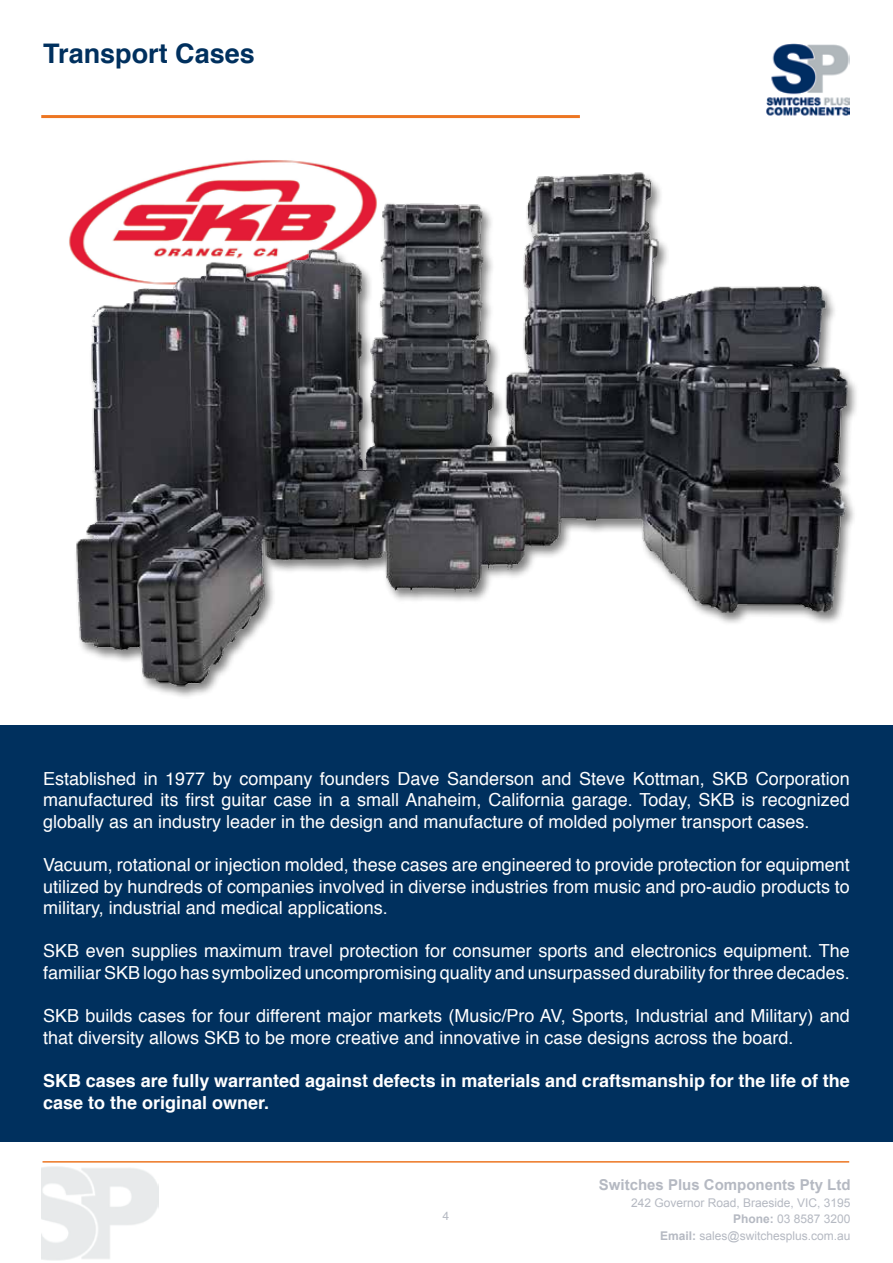
<style>
.page{position:relative;width:893px;height:1263px;background:#fff}
.page>*{position:absolute;margin:0;border:0;box-sizing:border-box;transform-origin:0 0}
.t1{font:700 27px "Helvetica";color:#00305e}
.t2{font:18px/21.6px "Helvetica";color:#fff;text-align:justify}
.t3{font:700 18px/21.6px "Helvetica";color:#fff}
.t4{font:700 15px "Arial";color:#b5b9c2}
.t5{font:12px/16.5px "Arial";color:#b5b9c2;text-align:right}
.t6{font:12px "Helvetica";color:#b5b9c2}
.s1{font-weight:700}
</style>
<div class="page">
<img style="left:767px;top:43px;width:82px;height:73px">
<img style="left:41px;top:1166px;width:117px;height:95px">
<hr style="left:43px;top:1161px;width:806px;height:1px;background:#ed7622">
<hr style="left:41px;top:115px;width:539px;height:3px;background:#ed7622">
<img style="left:185px;top:160px;width:156px;height:10px">
<img style="left:69px;top:170px;width:788px;height:524px">
<div style="left:0;top:725px;width:893px;height:417px;background:#00305e"></div>
<h1 class="t1" style="left:43px;top:32px;width:213px">Transport Cases</h1>
<p class="t2" style="left:43px;top:768px;width:808px">Established in 1977 by company founders Dave Sanderson and Steve Kottman, SKB Corporation manufactured its first guitar case in a small Anaheim, California garage. Today, SKB is recognized globally as an industry leader in the design and manufacture of molded polymer transport cases.</p>
<p class="t2" style="left:43px;top:854px;width:808px">Vacuum, rotational or injection molded, these cases are engineered to provide protection for equipment utilized by hundreds of companies involved in diverse industries from music and pro-audio products to military, industrial and medical applications.</p>
<p class="t2" style="left:43px;top:941px;width:808px">SKB even supplies maximum travel protection for consumer sports and electronics equipment. The familiar SKB logo has symbolized uncompromising quality and unsurpassed durability for three decades.</p>
<p class="t2" style="left:43px;top:1006px;width:808px">SKB builds cases for four different major markets (Music/Pro AV, Sports, Industrial and Military) and that diversity allows SKB to be more creative and innovative in case designs across the board.</p>
<p class="t3" style="left:43px;top:1070px;width:808px">SKB cases are fully warranted against defects in materials and craftsmanship for the life of the case to the original owner.</p>
<p class="t6" style="left:442px;top:1206px;width:8px">4</p>
<p class="t4" style="left:599px;top:1175px;width:253px">Switches Plus Components Pty Ltd</p>
<p class="t5" style="left:631px;top:1194px;width:221px">242 Governor Road, Braeside, VIC, 3195<br><span class="s1">Phone:</span> 03 8587 3200<br><span class="s1">Email:</span> sales@switchesplus.com.au</p>
</div>
